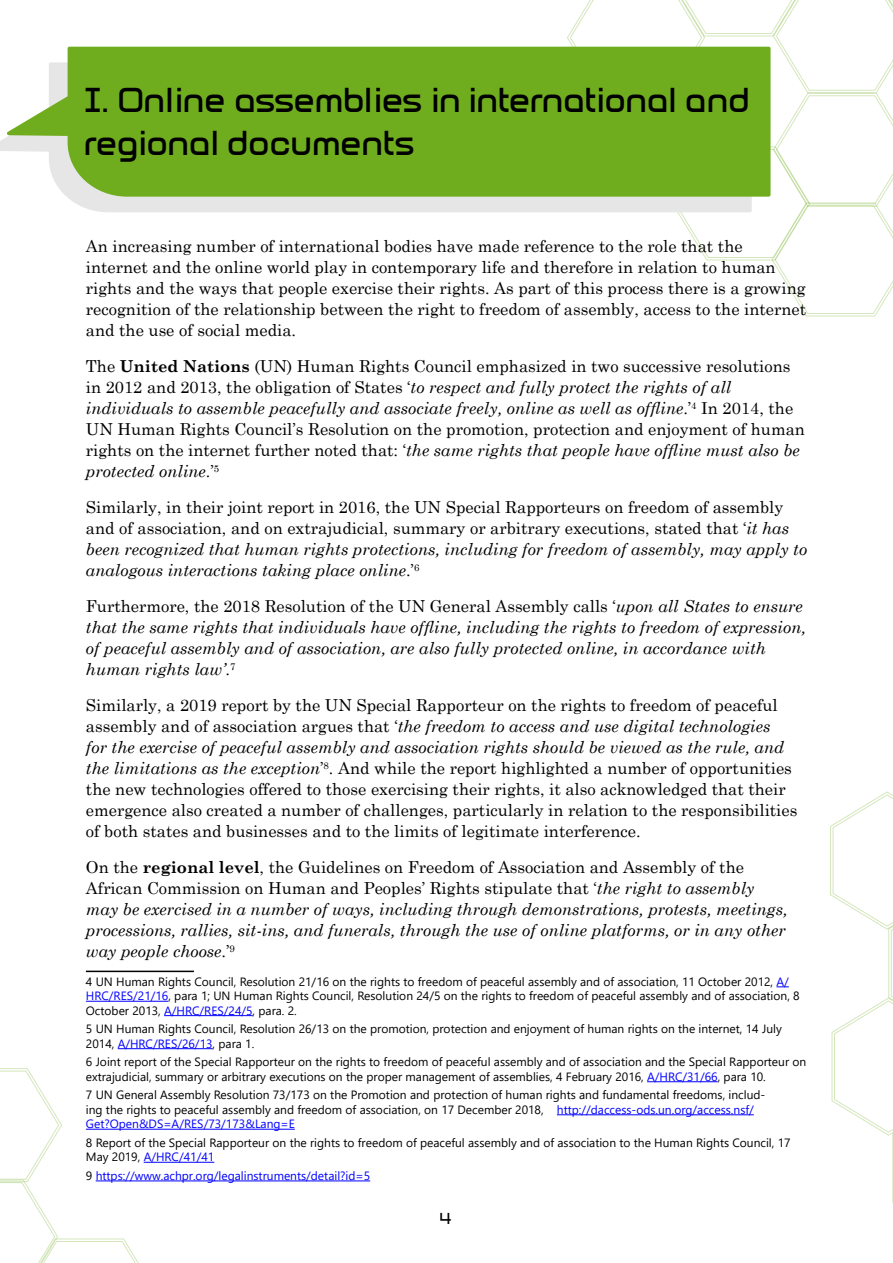
<style>
.page{position:relative;width:893px;height:1263px;background:#fff}
.page>*{position:absolute;margin:0;border:0;box-sizing:border-box;transform-origin:0 0}
.t1{font:36px/43.2px "Glitch Slap";letter-spacing:.005em;color:#000}
.t2{font:16.5px/21px "Century Schoolbook";color:#000}
.t3{font:italic 16.5px/21px "Century Schoolbook";color:#000}
.t4{font:16.5px "Glitch Slap";color:#000}
.t5{font:12px/14.4px "Segoe UI";color:#000}
.t6{font:12px "Segoe UI";color:#00f}
.s1{font-weight:700}
.s2{font-style:italic}
.s3{font-style:normal}
.s4{font-weight:700;font-style:normal}
.s5{color:#00f}
.s6{color:#000}
</style>
<div class="page">
<svg style="left:0;top:1068px;width:159px;height:195px"></svg>
<svg style="left:830px;top:791px;width:63px;height:412px"></svg>
<svg style="left:0;top:138px;width:567px;height:74px;fill:#e6e6e6"></svg>
<svg style="left:6px;top:47px;width:561px;height:150px;background:#7eb435"></svg>
<hr style="left:86px;top:971px;width:108px;height:1px;background:#000">
<svg style="left:776px;top:986px;width:13px;height:1px"></svg>
<hr style="left:86px;top:1001px;width:82px;height:1px;background:#00f">
<hr style="left:164px;top:1015px;width:89px;height:1px;background:#00f">
<hr style="left:118px;top:1048px;width:95px;height:1px;background:#00f">
<hr style="left:647px;top:1081px;width:71px;height:1px;background:#00f">
<hr style="left:557px;top:1114px;width:197px;height:1px;background:#00f">
<hr style="left:86px;top:1129px;width:209px;height:1px;background:#00f">
<hr style="left:144px;top:1162px;width:70px;height:1px;background:#00f">
<hr style="left:96px;top:1180px;width:274px;height:1px;background:#00f">
<svg style="left:567px;top:0;width:326px;height:317px"></svg>
<h1 class="t1" style="left:86px;top:80px;width:667px">I. Online assemblies in international and regional documents</h1>
<p class="t2" style="left:86px;top:234px;width:722px">An increasing number of international bodies have made reference to the role that the internet and the online world play in contemporary life and therefore in relation to human rights and the ways that people exercise their rights. As part of this process there is a growing recognition of the relationship between the right to freedom of assembly, access to the internet and the use of social media.</p>
<p class="t2" style="left:86px;top:354px;width:721px">The <span class="s1">United Nations</span> (UN) Human Rights Council emphasized in two successive resolutions in 2012 and 2013, the obligation of States ‘<span class="s2">to respect and fully protect the rights of all individuals to assemble peacefully and associate freely, online as well as offline</span>.’<sup>4</sup> In 2014, the UN Human Rights Council’s Resolution on the promotion, protection and enjoyment of human rights on the internet further noted that: ‘<span class="s2">the same rights that people have offline must also be protected online</span>.’<sup>5</sup></p>
<p class="t2" style="left:86px;top:495px;width:723px">Similarly, in their joint report in 2016, the UN Special Rapporteurs on freedom of assembly and of association, and on extrajudicial, summary or arbitrary executions, stated that ‘<span class="s2">it has been recognized that human rights protections, including for freedom of assembly, may apply to analogous interactions taking place online</span>.’<sup>6</sup></p>
<p class="t3" style="left:86px;top:595px;width:722px"><span class="s3">Furthermore, the 2018 Resolution of the UN General Assembly calls ‘</span>upon all States to ensure that the same rights that individuals have offline, including the rights to freedom of expression, of peaceful assembly and of association, are also fully protected online, in accordance with human rights law’<span class="s3">.</span><sup>7</sup></p>
<p class="t2" style="left:86px;top:693px;width:713px">Similarly, a 2019 report by the UN Special Rapporteur on the rights to freedom of peaceful assembly and of association argues that ‘<span class="s2">the freedom to access and use digital technologies<br>for the exercise of peaceful assembly and association rights should be viewed as the rule, and the limitations as the exception</span>’<sup>8</sup>. And while the report highlighted a number of opportunities the new technologies offered to those exercising their rights, it also acknowledged that their emergence also created a number of challenges, particularly in relation to the responsibilities of both states and businesses and to the limits of legitimate interference.</p>
<p class="t3" style="left:86px;top:856px;width:703px"><span class="s3">On the</span> <span class="s4">regional level</span><span class="s3">, the Guidelines on Freedom of Association and Assembly of the African Commission on Human and Peoples’ Rights stipulate that ‘</span>the right to assembly may be exercised in a number of ways, including through demonstrations, protests, meetings, processions, rallies, sit-ins, and funerals, through the use of online platforms, or in any other way people choose<span class="s3">.’</span><sup>9</sup></p>
<p class="t5" style="left:86px;top:973px;width:715px">4 UN Human Rights Council, Resolution 21/16 on the rights to freedom of peaceful assembly and of association, 11 October 2012, <span class="s5">A/<br>HRC/RES/21/16</span>, para 1; UN Human Rights Council, Resolution 24/5 on the rights to freedom of peaceful assembly and of association, 8<br>October 2013, <span class="s5">A/HRC/RES/24/5</span>, para. 2.</p>
<p class="t5" style="left:86px;top:1021px;width:697px">5 UN Human Rights Council, Resolution 26/13 on the promotion, protection and enjoyment of human rights on the internet, 14 July<br>2014, <span class="s5">A/HRC/RES/26/13</span>, para 1.</p>
<p class="t5" style="left:86px;top:1054px;width:722px">6 Joint report of the Special Rapporteur on the rights to freedom of peaceful assembly and of association and the Special Rapporteur on extrajudicial, summary or arbitrary executions on the proper management of assemblies, 4 February 2016, <span class="s5">A/HRC/31/66</span>, para 10.</p>
<p class="t5" style="left:86px;top:1087px;width:681px">7 UN General Assembly Resolution 73/173 on the Promotion and protection of human rights and fundamental freedoms, includ&shy;ing the rights to peaceful assembly and freedom of association, on 17 December 2018, <span class="s5">http://daccess-ods.un.org/access.nsf/<br>Get?Open&amp;DS=A/RES/73/173&amp;Lang=E</span></p>
<p class="t5" style="left:86px;top:1134px;width:706px">8 Report of the Special Rapporteur on the rights to freedom of peaceful assembly and of association to the Human Rights Council, 17<br>May 2019, <span class="s5">A/HRC/41/41</span></p>
<p class="t6" style="left:86px;top:1164px;width:286px"><span class="s6">9</span> https://www.achpr.org/legalinstruments/detail?id=5</p>
<p class="t4" style="left:440px;top:1210px;width:14px">4</p>
</div>
